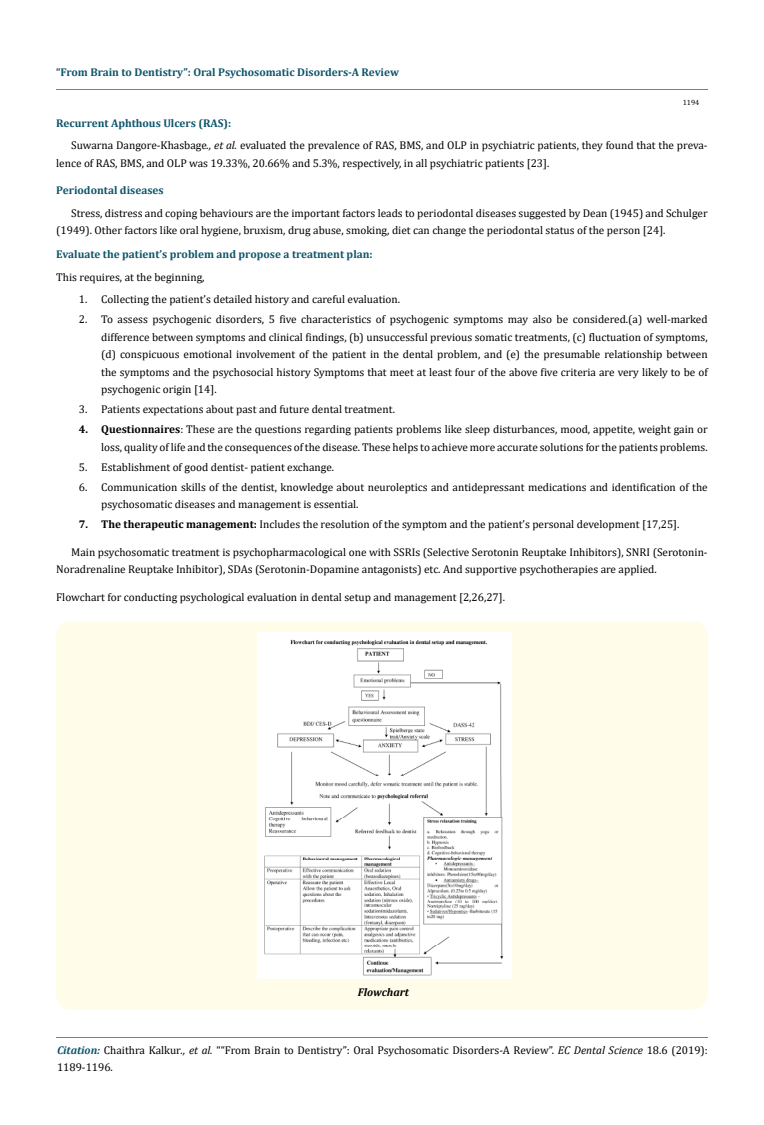
<style>
.page{position:relative;width:764px;height:1125px;background:#fff}
.page>*{position:absolute;margin:0;border:0;box-sizing:border-box;transform-origin:0 0}
.t1{font:11.25px/17.5px "Cambria";color:#000}
.t2{font:700 11.25px "Cambria";color:#0e546a}
.t3{font:italic 700 11.25px "Cambria";color:#000}
.t4{font:7.5px "Cambria";color:#000}
.s1{font-weight:700;color:#0e546a}
.s2{font-style:italic}
.s3{font-weight:700}
.s4{font-weight:700;font-style:italic;color:#0e546a}
</style>
<div class="page">
<hr style="left:56px;top:90px;width:652px;height:1px;background:#e05d1a">
<hr style="left:56px;top:1037px;width:652px;height:1px;background:#e05d1a">
<div style="left:56px;top:621px;width:651px;height:389px;background:#fffde9;border-radius:15px"></div>
<img style="left:257px;top:632px;width:254px;height:346px">
<p class="t2" style="left:56px;top:64px;width:344px">“From Brain to Dentistry”: Oral Psychosomatic Disorders-A Review</p>
<p class="t4" style="left:682px;top:98px;width:18px">1194</p>
<p class="t1" style="left:71px;top:112px;width:638px;line-height:22.5px;text-indent:-15px"><span class="s1">Recurrent Aphthous Ulcers (RAS):<br></span>Suwarna Dangore-Khasbage<span class="s2">., et al.</span> evaluated the prevalence of RAS, BMS, and OLP in psychiatric patients, they found that the preva-</p>
<p class="t1" style="left:56px;top:154px;width:494px">lence of RAS, BMS, and OLP was 19.33%, 20.66% and 5.3%, respectively, in all psychiatric patients [23].</p>
<p class="t2" style="left:56px;top:182px;width:109px">Periodontal diseases</p>
<p class="t1" style="left:56px;top:204px;width:653px;text-indent:15px">Stress, distress and coping behaviours are the important factors leads to periodontal diseases suggested by Dean (1945) and Schulger (1949). Other factors like oral hygiene, bruxism, drug abuse, smoking, diet can change the periodontal status of the person [24].</p>
<p class="t2" style="left:56px;top:246px;width:318px">Evaluate the patient’s problem and propose a treatment plan:</p>
<p class="t1" style="left:56px;top:268px;width:150px">This requires, at the beginning,</p>
<p class="t1" style="left:79px;top:290px;width:323px">1. Collecting the patient’s detailed history and careful evaluation.</p>
<p class="t1" style="left:101px;top:310px;width:608px;text-align:justify;text-indent:-22px">2. To assess psychogenic disorders, 5 five characteristics of psychogenic symptoms may also be considered.(a) well-marked difference between symptoms and clinical findings, (b) unsuccessful previous somatic treatments, (c) fluctuation of symptoms, (d) conspicuous emotional involvement of the patient in the dental problem, and (e) the presumable relationship between the symptoms and the psychosocial history Symptoms that meet at least four of the above five criteria are very likely to be of psychogenic origin [14].</p>
<p class="t1" style="left:79px;top:400px;width:318px">3. Patients expectations about past and future dental treatment.</p>
<p class="t1" style="left:79px;top:420px;width:630px;text-align:right"><span class="s3">4. Questionnaires</span>: These are the questions regarding patients problems like sleep disturbances, mood, appetite, weight gain or loss, quality of life and the consequences of the disease. These helps to achieve more accurate solutions for the patients problems.</p>
<p class="t1" style="left:79px;top:458px;width:257px">5. Establishment of good dentist- patient exchange.</p>
<p class="t1" style="left:101px;top:478px;width:608px;text-indent:-22px">6. Communication skills of the dentist, knowledge about neuroleptics and antidepressant medications and identification of the psychosomatic diseases and management is essential.</p>
<p class="t1" style="left:79px;top:515px;width:602px"><span class="s3">7. The therapeutic management:</span> Includes the resolution of the symptom and the patient’s personal development [17,25].</p>
<p class="t1" style="left:56px;top:543px;width:653px;text-indent:15px">Main psychosomatic treatment is psychopharmacological one with SSRIs (Selective Serotonin Reuptake Inhibitors), SNRI (Serotonin-<br>Noradrenaline Reuptake Inhibitor), SDAs (Serotonin-Dopamine antagonists) etc. And supportive psychotherapies are applied.</p>
<p class="t1" style="left:56px;top:588px;width:450px">Flowchart for conducting psychological evaluation in dental setup and management [2,26,27].</p>
<p class="t3" style="left:358px;top:984px;width:53px">Flowchart</p>
<p class="t1" style="left:57px;top:1041px;width:652px"><span class="s4">Citation:</span> Chaithra Kalkur<span class="s2">., et al.</span> ““From Brain to Dentistry”: Oral Psychosomatic Disorders-A Review”. <span class="s2">EC Dental Science</span> 18.6 (2019):<br>1189-1196.</p>
</div>
